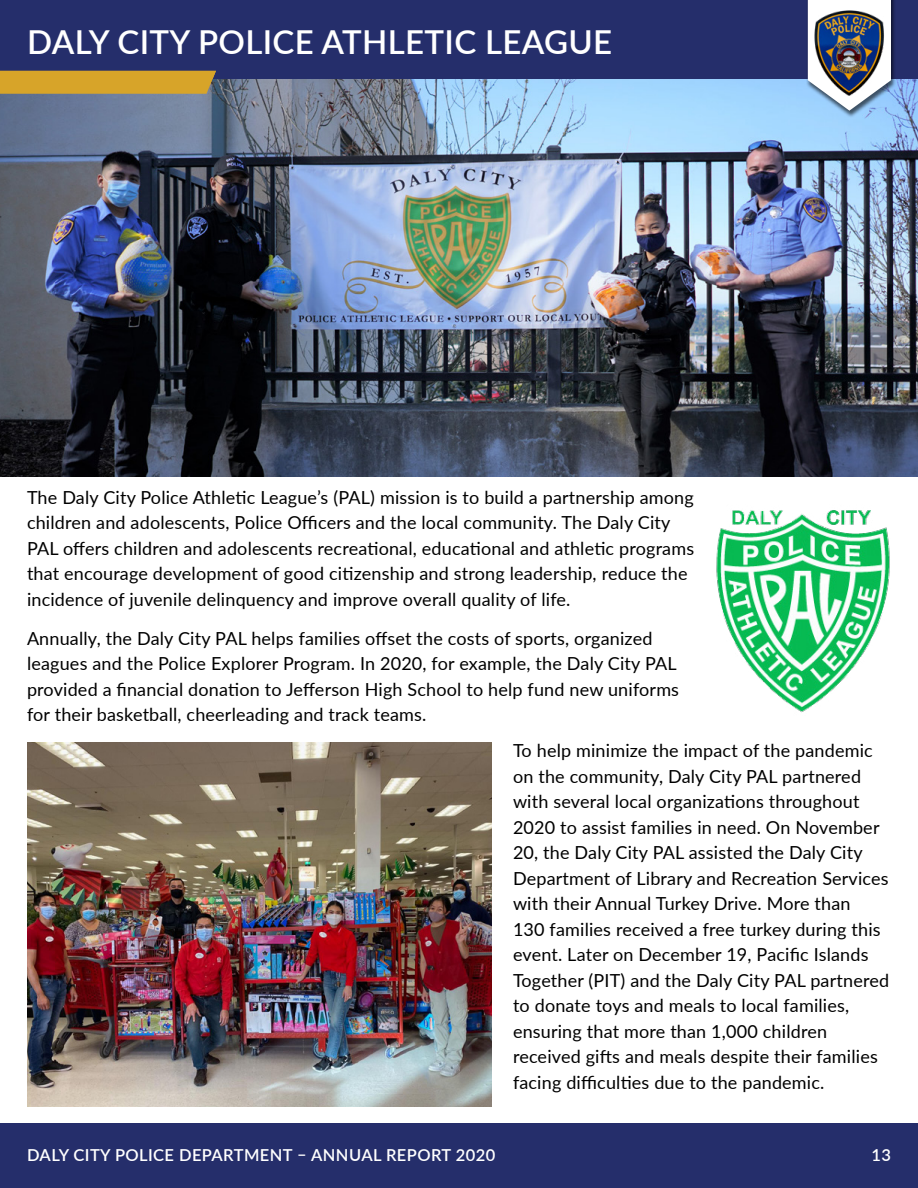
<style>
.page{position:relative;width:918px;height:1188px;background:#fff}
.page>*{position:absolute;margin:0;border:0;box-sizing:border-box;transform-origin:0 0}
.t1{font:600 33px "Lato";letter-spacing:.01em;color:#fff}
.t2{font:18px/25.5px "Lato";letter-spacing:.01em;color:#000}
.t3{font:600 16.5px "Lato";letter-spacing:.025em;color:#fff}
</style>
<div class="page">
<div style="left:0;top:0;width:918px;height:79px;background:#252e6b"></div>
<div style="left:0;top:1123px;width:918px;height:65px;background:#252e6b"></div>
<img style="left:0;top:79px;width:918px;height:397px">
<div style="left:806px;top:0;width:90px;height:118px;background:#000;opacity:.6"></div>
<svg style="left:808px;top:0;width:83px;height:111px;background:#d4e3f2"></svg>
<img style="left:814px;top:10px;width:71px;height:87px">
<div style="left:0;top:71px;width:216px;height:23px;background:#d7a429"></div>
<img style="left:716px;top:510px;width:174px;height:203px">
<img style="left:27px;top:743px;width:464px;height:364px">
<h1 class="t1" style="left:27px;top:18px;width:587px">DALY CITY POLICE ATHLETIC LEAGUE</h1>
<p class="t2" style="left:27px;top:484px;width:669px">The Daly City Police Athletic League’s (PAL) mission is to build a partnership among children and adolescents, Police Officers and the local community. The Daly City PAL offers children and adolescents recreational, educational and athletic programs that encourage development of good citizenship and strong leadership, reduce the incidence of juvenile delinquency and improve overall quality of life.</p>
<p class="t2" style="left:27px;top:625px;width:654px">Annually, the Daly City PAL helps families offset the costs of sports, organized leagues and the Police Explorer Program. In 2020, for example, the Daly City PAL provided a financial donation to Jefferson High School to help fund new uniforms for their basketball, cheerleading and track teams.</p>
<p class="t2" style="left:513px;top:737px;width:378px">To help minimize the impact of the pandemic on the community, Daly City PAL partnered with several local organizations throughout 2020 to assist families in need. On November 20, the Daly City PAL assisted the Daly City Department of Library and Recreation Services with their Annual Turkey Drive. More than<br>130 families received a free turkey during this event. Later on December 19, Pacific Islands Together (PIT) and the Daly City PAL partnered to donate toys and meals to local families, ensuring that more than 1,000 children received gifts and meals despite their families facing difficulties due to the pandemic.</p>
<p class="t3" style="left:27px;top:1143px;width:470px">DALY CITY POLICE DEPARTMENT – ANNUAL REPORT 2020</p>
<p class="t3" style="left:871px;top:1143px;width:21px">13</p>
</div>
